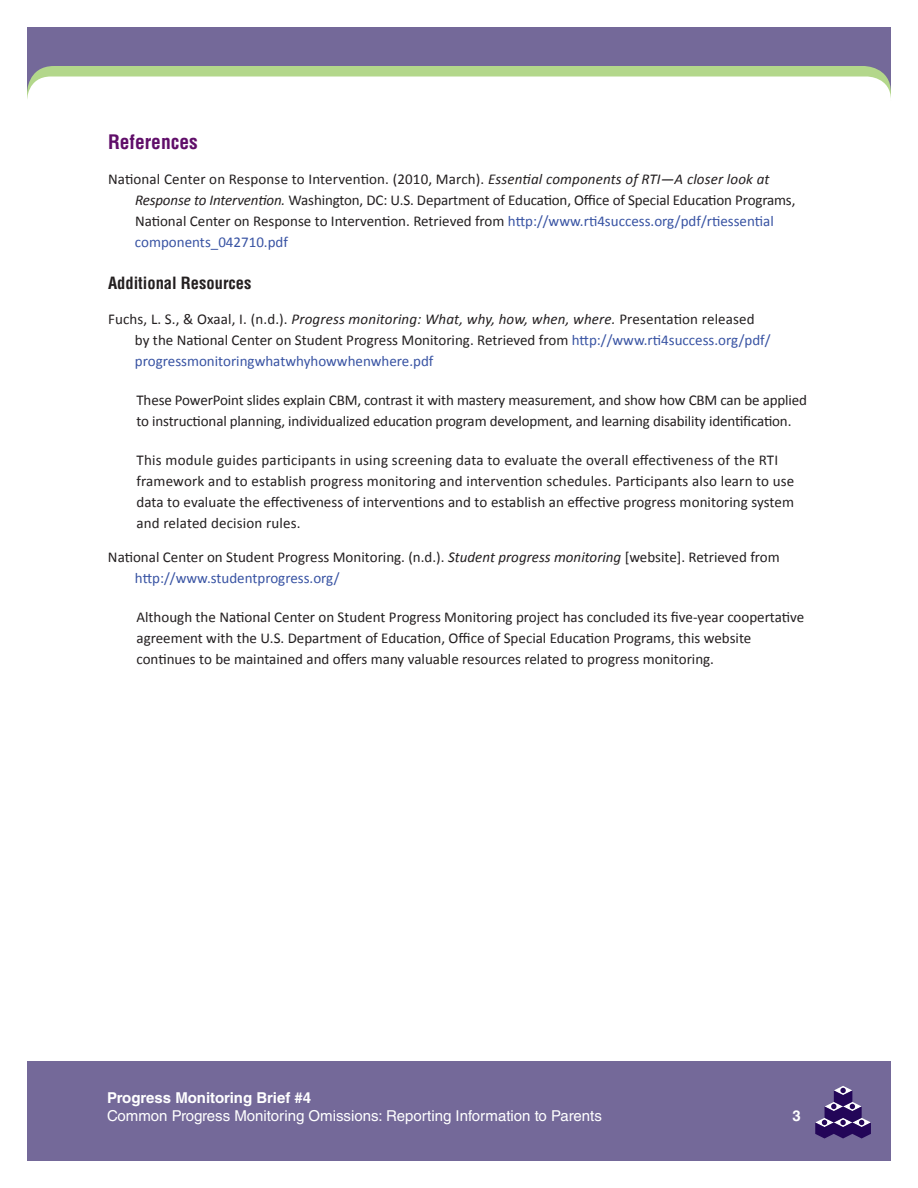
<style>
.page{position:relative;width:918px;height:1188px;background:#fff}
.page>*{position:absolute;margin:0;border:0;box-sizing:border-box;transform-origin:0 0}
.Head_2{font:700 condensed 19.5px "Helvetica LT Std";color:#600e69}
.Head_4_-_Addisional{font:700 condensed 16.5px "Helvetica LT Std";color:#231f20}
.Body_Indented{font:15px/21px "Calibri";color:#231f20}
.References{font:15px/21px "Calibri";color:#231f20}
.t1{font:15px "Helvetica LT Std";color:#fff}
.t2{font:700 15px "Helvetica LT Std";color:#fff}
.s1{font-style:italic}
.s2{color:#3853a3}
</style>
<div class="page">
<svg style="left:27px;top:27px;width:864px;height:66px;fill:#746999"></svg>
<div style="left:27px;top:1061px;width:864px;height:100px;background:#746999"></div>
<svg style="left:815px;top:1086px;width:56px;height:52px"></svg>
<p class="Head_2" style="left:108px;top:130px;width:91px">References</p>
<p class="References" style="left:135px;top:168px;width:662px;text-indent:-27px">National Center on Response to Intervention. (2010, March). <span class="s1">Essential components of RTI—A closer look at Response to Intervention.</span> Washington, DC: U.S. Department of Education, Office of Special Education Programs, National Center on Response to Intervention. Retrieved from <span class="s2">http://www.rti4success.org/pdf/rtiessential components_042710.pdf</span></p>
<p class="Head_4_-_Addisional" style="left:108px;top:273px;width:145px">Additional Resources</p>
<p class="References" style="left:135px;top:308px;width:637px;text-indent:-27px">Fuchs, L. S., &amp; Oxaal, I. (n.d.). <span class="s1">Progress monitoring: What, why, how, when, where.</span> Presentation released by the National Center on Student Progress Monitoring. Retrieved from <span class="s2">http://www.rti4success.org/pdf/ progressmonitoringwhatwhyhowwhenwhere.pdf</span></p>
<p class="Body_Indented" style="left:136px;top:389px;width:672px">These PowerPoint slides explain CBM, contrast it with mastery measurement, and show how CBM can be applied to instructional planning, individualized education program development, and learning disability identification.</p>
<p class="Body_Indented" style="left:136px;top:449px;width:659px">This module guides participants in using screening data to evaluate the overall effectiveness of the RTI framework and to establish progress monitoring and intervention schedules. Participants also learn to use data to evaluate the effectiveness of interventions and to establish an effective progress monitoring system and related decision rules.</p>
<p class="References" style="left:135px;top:547px;width:646px;text-indent:-27px">National Center on Student Progress Monitoring. (n.d.). <span class="s1">Student progress monitoring</span> [website]. Retrieved from <span class="s2">http://www.studentprogress.org/</span></p>
<p class="Body_Indented" style="left:136px;top:607px;width:669px">Although the National Center on Student Progress Monitoring project has concluded its five-year coopertative agreement with the U.S. Department of Education, Office of Special Education Programs, this website continues to be maintained and offers many valuable resources related to progress monitoring.</p>
<p class="t2" style="left:107px;top:1089px;width:206px">Progress Monitoring Brief #4</p>
<p class="t1" style="left:107px;top:1107px;width:496px">Common Progress Monitoring Omissions: Reporting Information to Parents</p>
<p class="t2" style="left:793px;top:1107px;width:10px">3</p>
</div>
